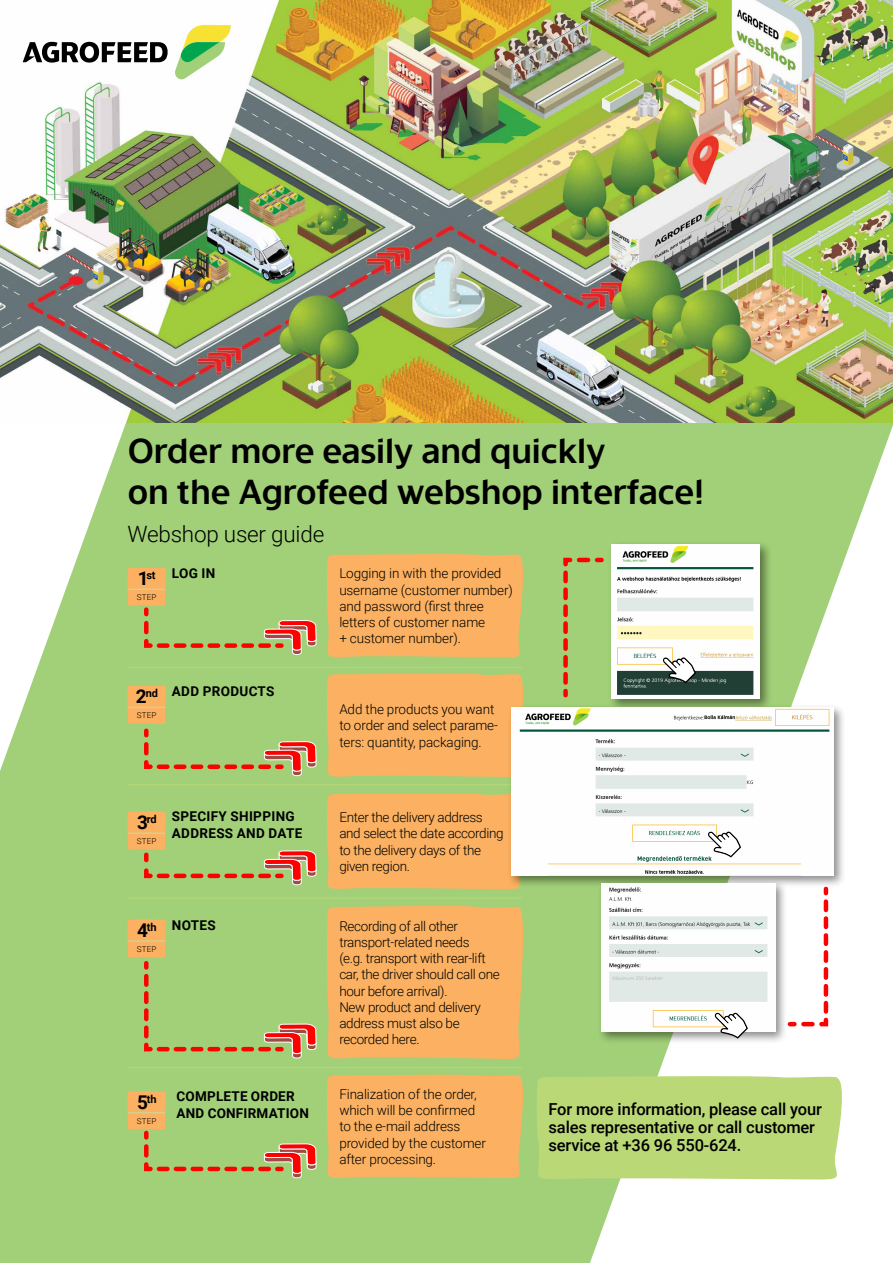
<style>
.page{position:relative;width:893px;height:1263px;background:#a1d078}
.page>*{position:absolute;margin:0;border:0;box-sizing:border-box;transform-origin:0 0}
.t1{font:600 34.5px/41.4px "Evander";letter-spacing:-.025em;color:#000}
.t2{font:300 22.5px "Roboto";letter-spacing:-.01em;color:#000}
.t3{font:500 16.5px/18px "Roboto";letter-spacing:-.01em;color:#000}
.t4{font:300 13.5px/16.2px "Roboto";letter-spacing:-.02em;color:#000}
.t5{font:700 13.5px/16.2px "Roboto";letter-spacing:.025em;color:#000}
.t6{font:700 10.95px "Roboto";letter-spacing:-.03em;color:#000}
.t7{font:300 8.1px "Roboto";letter-spacing:.025em;color:#000}
.s1{font-size:18.9px}
</style>
<div class="page">
<svg style="left:590px;top:425px;width:303px;height:838px;fill:#fff"></svg>
<div style="left:537px;top:1075px;width:311px;height:105px;background:#bbd876"></div>
<svg style="left:0;top:422px;width:279px;height:349px"></svg>
<div style="left:327px;top:554px;width:196px;height:104px;background:#fbb161"></div>
<div style="left:327px;top:673px;width:196px;height:104px;background:#fbb161"></div>
<div style="left:327px;top:793px;width:191px;height:97px;background:#fbb161"></div>
<div style="left:327px;top:905px;width:196px;height:154px;background:#fbb161"></div>
<div style="left:327px;top:1074px;width:196px;height:104px;background:#fbb161"></div>
<hr style="left:128px;top:667px;width:394px;height:1px;background:#bbd876">
<hr style="left:128px;top:784px;width:394px;height:1px;background:#bbd876">
<hr style="left:128px;top:898px;width:394px;height:1px;background:#bbd876">
<hr style="left:128px;top:1067px;width:394px;height:1px;background:#bbd876">
<div style="left:608px;top:540px;width:165px;height:172px;background:#000;opacity:.45"></div>
<img style="left:612px;top:544px;width:148px;height:155px">
<div style="left:507px;top:703px;width:339px;height:185px;background:#000;opacity:.45"></div>
<img style="left:511px;top:707px;width:322px;height:168px">
<div style="left:598px;top:879px;width:190px;height:165px;background:#000;opacity:.45"></div>
<img style="left:602px;top:883px;width:173px;height:149px">
<svg style="left:663px;top:657px;width:33px;height:26px"></svg>
<svg style="left:708px;top:831px;width:33px;height:26px"></svg>
<svg style="left:714px;top:1012px;width:34px;height:27px"></svg>
<svg style="left:563px;top:555px;width:43px;height:145px"></svg>
<svg style="left:785px;top:884px;width:45px;height:145px;background:#fee9e9"></svg>
<svg style="left:127px;top:567px;width:189px;height:88px"></svg>
<svg style="left:127px;top:685px;width:189px;height:91px"></svg>
<svg style="left:127px;top:811px;width:189px;height:74px"></svg>
<svg style="left:127px;top:919px;width:189px;height:139px"></svg>
<svg style="left:127px;top:1091px;width:189px;height:88px"></svg>
<img style="left:0;top:0;width:893px;height:422px">
<svg style="left:174px;top:25px;width:57px;height:55px"></svg>
<svg style="left:23px;top:42px;width:145px;height:21px;background:#707070"></svg>
<h1 class="t1" style="left:128px;top:431px;width:578px">Order more easily and quickly<br>on the Agrofeed webshop interface!</h1>
<h2 class="t2" style="left:128px;top:518px;width:198px">Webshop user guide</h2>
<p class="t6" style="left:138px;top:567px;width:20px"><span class="s1">1</span>st</p>
<p class="t7" style="left:137px;top:592px;width:21px">STEP</p>
<p class="t5" style="left:172px;top:564px;width:45px">LOG IN</p>
<p class="t4" style="left:339px;top:565px;width:175px">Logging in with the provided username (customer number) and password (first three letters of customer name<br>+ customer number).</p>
<p class="t6" style="left:136px;top:685px;width:24px"><span class="s1">2</span>nd</p>
<p class="t7" style="left:137px;top:710px;width:21px">STEP</p>
<p class="t5" style="left:172px;top:682px;width:104px">ADD PRODUCTS</p>
<p class="t4" style="left:339px;top:701px;width:160px">Add the products you want to order and select parame&shy;ters: quantity, packaging.</p>
<p class="t6" style="left:137px;top:811px;width:21px"><span class="s1">3</span>rd</p>
<p class="t7" style="left:137px;top:836px;width:21px">STEP</p>
<p class="t5" style="left:172px;top:808px;width:132px">SPECIFY SHIPPING<br>ADDRESS AND DATE</p>
<p class="t4" style="left:339px;top:809px;width:166px">Enter the delivery address and select the date according to the delivery days of the given region.</p>
<p class="t6" style="left:137px;top:919px;width:21px"><span class="s1">4</span>th</p>
<p class="t7" style="left:137px;top:943px;width:21px">STEP</p>
<p class="t5" style="left:172px;top:916px;width:45px">NOTES</p>
<p class="t4" style="left:339px;top:917px;width:162px">Recording of all other transport-related needs<br>(e.g. transport with rear-lift car, the driver should call one hour before arrival).<br>New product and delivery address must also be recorded here.</p>
<p class="t6" style="left:137px;top:1091px;width:21px"><span class="s1">5</span>th</p>
<p class="t7" style="left:137px;top:1115px;width:21px">STEP</p>
<p class="t5" style="left:177px;top:1088px;width:134px">COMPLETE ORDER<br>AND CONFIRMATION</p>
<p class="t4" style="left:339px;top:1085px;width:148px">Finalization of the order, which will be confirmed to the e-mail address provided by the customer after processing.</p>
<p class="t3" style="left:549px;top:1100px;width:275px">For more information, please call your sales representative or call customer service at +36 96 550-624.</p>
</div>
